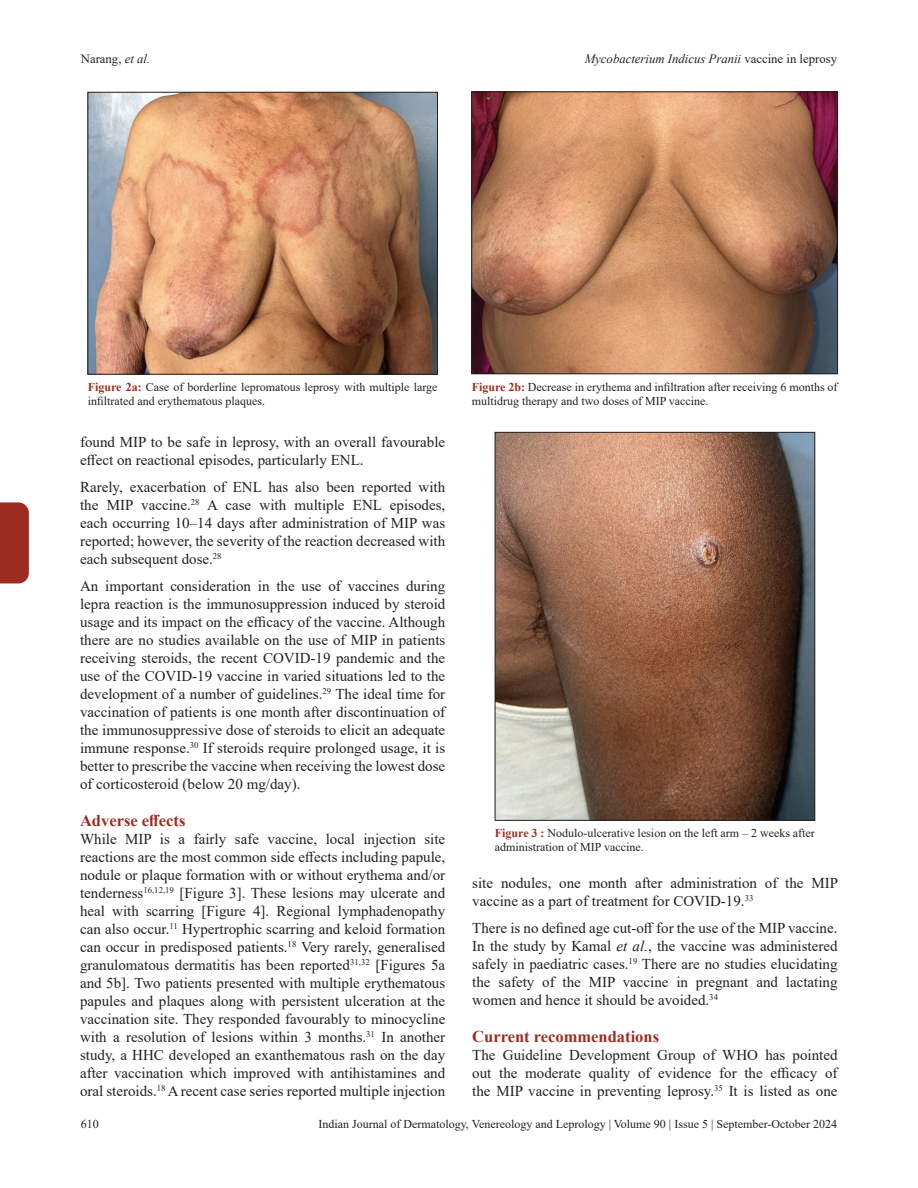
<style>
.page{position:relative;width:918px;height:1188px;background:#fff}
.page>*{position:absolute;margin:0;border:0;box-sizing:border-box;transform-origin:0 0}
.Head-A{font:700 16.5px "Times New Roman";color:#9d2c20}
.para_first{font:15px/18px "Times New Roman";color:#231f20;text-align:justify}
.para_last{font:15px/18px "Times New Roman";color:#231f20;text-align:justify}
.para{font:15px/18px "Times New Roman";color:#231f20}
.t1{font:italic 12.75px "Times New Roman";color:#231f20}
.t2{font:12.75px "Times New Roman";color:#231f20}
.float_figure_figure{font:12px/14.4px "Times New Roman";color:#231f20}
.s1{font-style:italic}
.s2{font-style:normal}
.s3{font-weight:700;color:#9d2c20}
</style>
<div class="page">
<div style="left:0;top:502px;width:29px;height:81px;background:#9d2c20"></div>
<img style="left:89px;top:94px;width:347px;height:279px">
<div style="left:87px;top:92px;width:351px;height:283px;border:1px solid #231f20"></div>
<img style="left:473px;top:93px;width:363px;height:279px">
<div style="left:471px;top:91px;width:367px;height:283px;border:1px solid #231f20"></div>
<img style="left:497px;top:434px;width:316px;height:384px">
<div style="left:495px;top:432px;width:320px;height:388px;border:1px solid #231f20"></div>
<p class="t2" style="left:81px;top:50px;width:71px">Narang, <span class="s1">et al.</span></p>
<p class="t1" style="left:585px;top:50px;width:254px">Mycobacterium Indicus Pranii <span class="s2">vaccine in leprosy</span></p>
<p class="float_figure_figure" style="left:88px;top:379px;width:351px"><span class="s3">Figure 2a:</span> Case of borderline lepromatous leprosy with multiple large infiltrated and erythematous plaques.</p>
<p class="float_figure_figure" style="left:472px;top:379px;width:367px"><span class="s3">Figure 2b:</span> Decrease in erythema and infiltration after receiving 6 months of multidrug therapy and two doses of MIP vaccine.</p>
<p class="para" style="left:80px;top:433px;width:367px">found MIP to be safe in leprosy, with an overall favourable effect on reactional episodes, particularly ENL.</p>
<p class="para" style="left:80px;top:478px;width:367px;text-align:justify">Rarely, exacerbation of ENL has also been reported with the MIP vaccine.<sup>28</sup> A case with multiple ENL episodes, each occurring 10–14 days after administration of MIP was reported; however, the severity of the reaction decreased with each subsequent dose.<sup>28</sup></p>
<p class="para_last" style="left:80px;top:577px;width:367px">An important consideration in the use of vaccines during lepra reaction is the immunosuppression induced by steroid usage and its impact on the efficacy of the vaccine. Although there are no studies available on the use of MIP in patients receiving steroids, the recent COVID-19 pandemic and the use of the COVID-19 vaccine in varied situations led to the development of a number of guidelines.<sup>29</sup> The ideal time for vaccination of patients is one month after discontinuation of the immunosuppressive dose of steroids to elicit an adequate immune response.<sup>30</sup> If steroids require prolonged usage, it is better to prescribe the vaccine when receiving the lowest dose of corticosteroid (below 20 mg/day).</p>
<p class="Head-A" style="left:80px;top:808px;width:107px">Adverse effects</p>
<p class="para_first" style="left:80px;top:829px;width:367px">While MIP is a fairly safe vaccine, local injection site reactions are the most common side effects including papule, nodule or plaque formation with or without erythema and/or tenderness<sup>16,12,19</sup> [Figure 3]. These lesions may ulcerate and heal with scarring [Figure 4]. Regional lymphadenopathy can also occur.<sup>11</sup> Hypertrophic scarring and keloid formation can occur in predisposed patients.<sup>18</sup> Very rarely, generalised granulomatous dermatitis has been reported<sup>31,32</sup> [Figures 5a and 5b]. Two patients presented with multiple erythematous papules and plaques along with persistent ulceration at the vaccination site. They responded favourably to minocycline with a resolution of lesions within 3 months.<sup>31</sup> In another study, a HHC developed an exanthematous rash on the day after vaccination which improved with antihistamines and oral steroids.<sup>18</sup> A recent case series reported multiple injection</p>
<p class="float_figure_figure" style="left:495px;top:825px;width:322px"><span class="s3">Figure 3 :</span> Nodulo-ulcerative lesion on the left arm – 2 weeks after administration of MIP vaccine.</p>
<p class="para_first" style="left:472px;top:874px;width:367px">site nodules, one month after administration of the MIP vaccine as a part of treatment for COVID-19.<sup>33</sup></p>
<p class="para_last" style="left:472px;top:919px;width:367px">There is no defined age cut-off for the use of the MIP vaccine.<br>In the study by Kamal <span class="s1">et al.</span>, the vaccine was administered safely in paediatric cases.<sup>19</sup> There are no studies elucidating the safety of the MIP vaccine in pregnant and lactating women and hence it should be avoided.<sup>34</sup></p>
<p class="Head-A" style="left:472px;top:1024px;width:188px">Current recommendations</p>
<p class="para_first" style="left:472px;top:1045px;width:367px">The Guideline Development Group of WHO has pointed out the moderate quality of evidence for the efficacy of the MIP vaccine in preventing leprosy.<sup>35</sup> It is listed as one</p>
<p class="float_figure_figure" style="left:81px;top:1117px;width:19px">610</p>
<p class="float_figure_figure" style="left:318px;top:1117px;width:520px">Indian Journal of Dermatology, Venereology and Leprology | Volume 90 | Issue 5 | September-October 2024</p>
</div>
